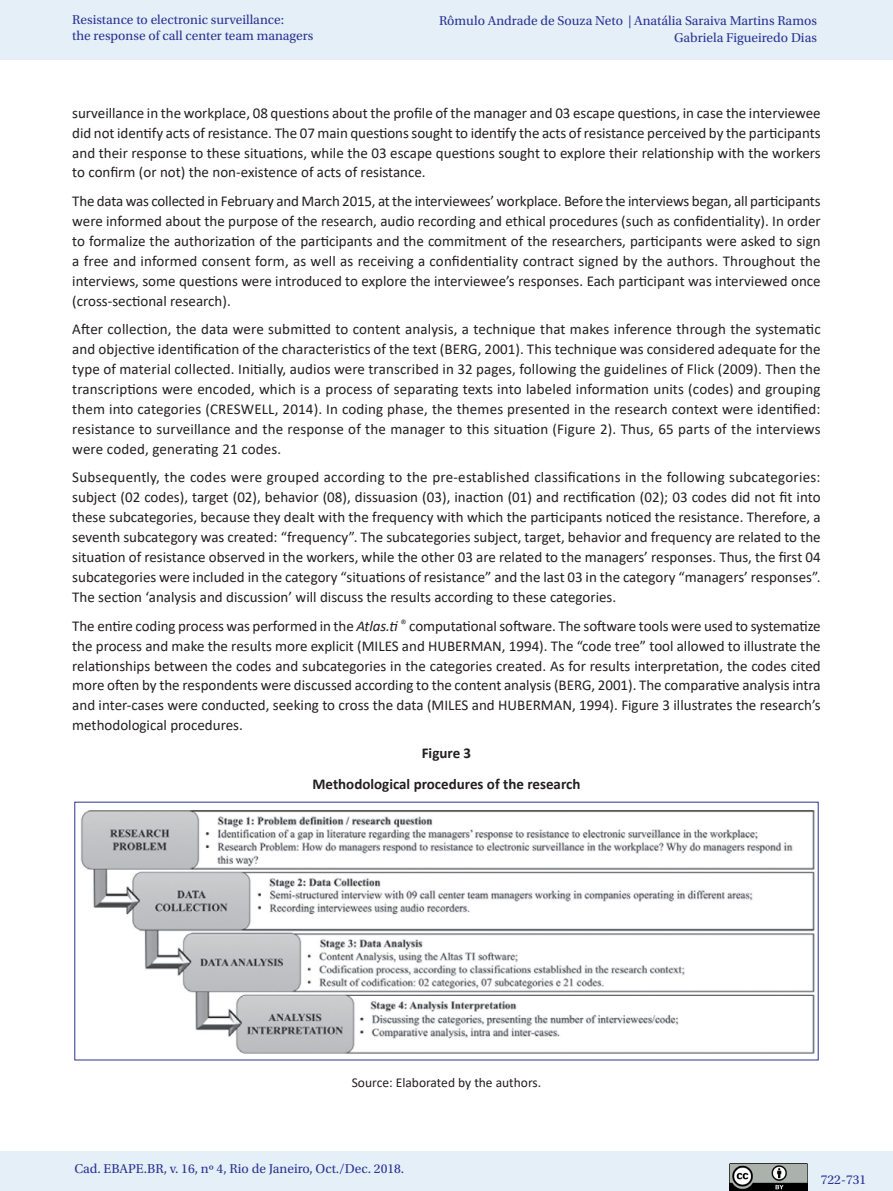
<style>
.page{position:relative;width:893px;height:1191px;background:#fff}
.page>*{position:absolute;margin:0;border:0;box-sizing:border-box;transform-origin:0 0}
._06_0_texto{font:15px/20px "Calibri";color:#231f20;text-align:justify}
._08_2_tabela_titulo{font:700 15px "Calibri";color:#231f20}
.t1{font:13.5px/16.5px "Utopia Std";color:#2b3393}
._00__fonte_legenda_f{font:13.5px "Calibri";color:#231f20}
.s1{font-style:italic}
</style>
<div class="page">
<div style="left:0;top:1151px;width:893px;height:40px;background:#e4eff8"></div>
<img style="left:730px;top:1163px;width:77px;height:27px">
<div style="left:0;top:0;width:893px;height:60px;background:#e4eff8"></div>
<img style="left:81px;top:810px;width:734px;height:244px">
<p class="t1" style="left:72px;top:11px;width:242px">Resistance to electronic surveillance:<br>the response of call center team managers</p>
<p class="t1" style="left:439px;top:13px;width:379px;text-align:right">Rômulo Andrade de Souza Neto | Anatália Saraiva Martins Ramos<br>Gabriela Figueiredo Dias</p>
<p class="_06_0_texto" style="left:72px;top:102px;width:750px">surveillance in the workplace, 08 questions about the profile of the manager and 03 escape questions, in case the interviewee did not identify acts of resistance. The 07 main questions sought to identify the acts of resistance perceived by the participants and their response to these situations, while the 03 escape questions sought to explore their relationship with the workers to confirm (or not) the non-existence of acts of resistance.</p>
<p class="_06_0_texto" style="left:72px;top:191px;width:750px">The data was collected in February and March 2015, at the interviewees’ workplace. Before the interviews began, all participants were informed about the purpose of the research, audio recording and ethical procedures (such as confidentiality). In order to formalize the authorization of the participants and the commitment of the researchers, participants were asked to sign a free and informed consent form, as well as receiving a confidentiality contract signed by the authors. Throughout the interviews, some questions were introduced to explore the interviewee’s responses. Each participant was interviewed once (cross-sectional research).</p>
<p class="_06_0_texto" style="left:72px;top:319px;width:750px">After collection, the data were submitted to content analysis, a technique that makes inference through the systematic and objective identification of the characteristics of the text (BERG, 2001). This technique was considered adequate for the type of material collected. Initially, audios were transcribed in 32 pages, following the guidelines of Flick (2009). Then the transcriptions were encoded, which is a process of separating texts into labeled information units (codes) and grouping them into categories (CRESWELL, 2014). In coding phase, the themes presented in the research context were identified: resistance to surveillance and the response of the manager to this situation (Figure 2). Thus, 65 parts of the interviews were coded, generating 21 codes.</p>
<p class="_06_0_texto" style="left:72px;top:467px;width:750px">Subsequently, the codes were grouped according to the pre-established classifications in the following subcategories: subject (02 codes), target (02), behavior (08), dissuasion (03), inaction (01) and rectification (02); 03 codes did not fit into these subcategories, because they dealt with the frequency with which the participants noticed the resistance. Therefore, a seventh subcategory was created: “frequency”. The subcategories subject, target, behavior and frequency are related to the situation of resistance observed in the workers, while the other 03 are related to the managers’ responses. Thus, the first 04 subcategories were included in the category “situations of resistance” and the last 03 in the category “managers’ responses”.<br>The section ‘analysis and discussion’ will discuss the results according to these categories.</p>
<p class="_06_0_texto" style="left:72px;top:615px;width:750px">The entire coding process was performed in the <span class="s1">Atlas.ti</span> <sup>®</sup> computational software. The software tools were used to systematize the process and make the results more explicit (MILES and HUBERMAN, 1994). The “code tree” tool allowed to illustrate the relationships between the codes and subcategories in the categories created. As for results interpretation, the codes cited more often by the respondents were discussed according to the content analysis (BERG, 2001). The comparative analysis intra and inter-cases were conducted, seeking to cross the data (MILES and HUBERMAN, 1994). Figure 3 illustrates the research’s methodological procedures.</p>
<p class="_08_2_tabela_titulo" style="left:422px;top:742px;width:51px">Figure 3</p>
<p class="_08_2_tabela_titulo" style="left:312px;top:773px;width:269px">Methodological procedures of the research</p>
<p class="_00__fonte_legenda_f" style="left:352px;top:1073px;width:191px">Source: Elaborated by the authors.</p>
<p class="t1" style="left:74px;top:1160px;width:332px">Cad. EBAPE.BR, v. 16, nº 4, Rio de Janeiro, Oct./Dec. 2018.</p>
<p class="t1" style="left:821px;top:1171px;width:47px">722-731</p>
</div>
